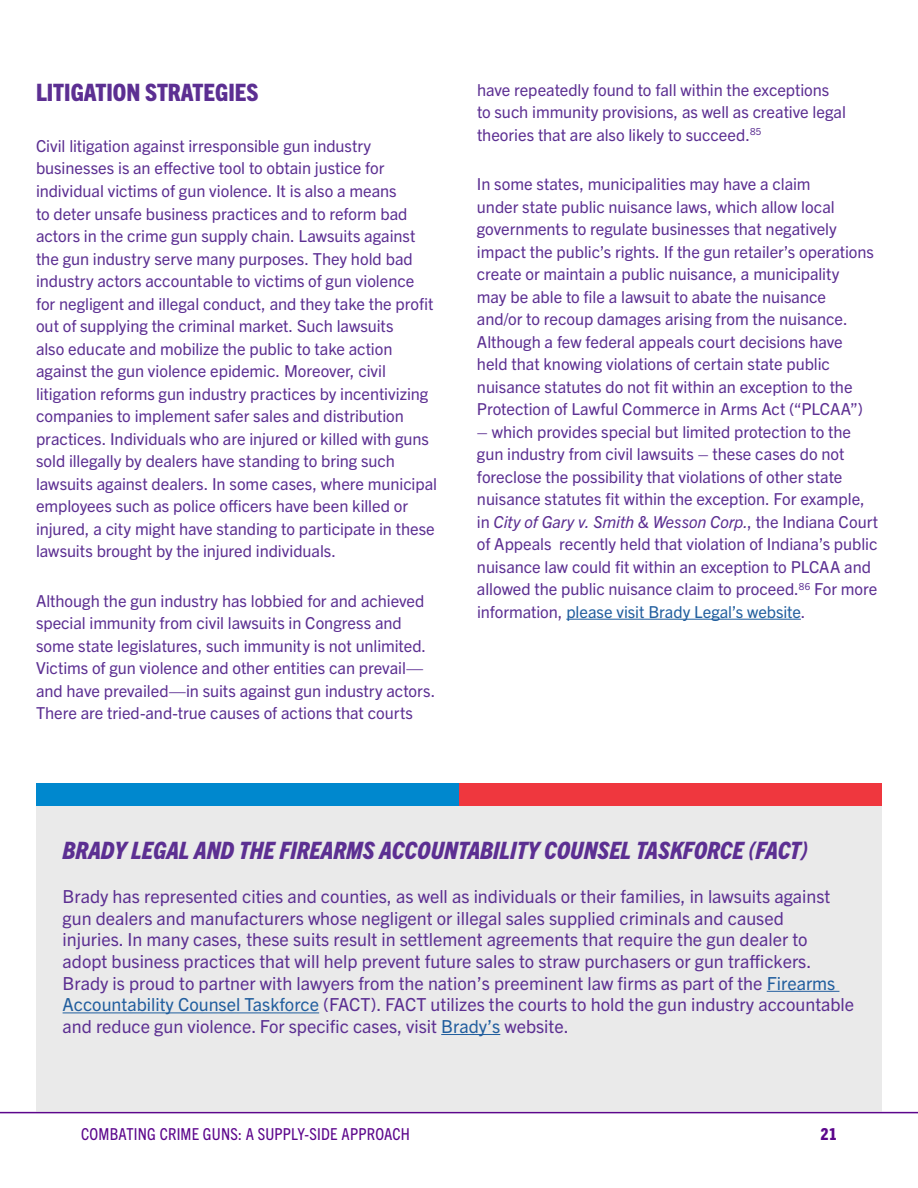
<style>
.page{position:relative;width:918px;height:1188px;background:#fff}
.page>*{position:absolute;margin:0;border:0;box-sizing:border-box;transform-origin:0 0}
.t1{font:italic 800 condensed 24px "Trade Gothic Next LT Pro";color:#5c2f92}
.t2{font:800 condensed 24px "Trade Gothic Next LT Pro";color:#5c2f92}
.t3{font:18px/21.6px "Trade Gothic Next LT Pro";color:#5c2f92}
.t4{font:16.5px/22.5px "Trade Gothic Next LT Pro";letter-spacing:-.005em;color:#5c2f92}
.t5{font:condensed 16.5px "Trade Gothic Next LT Pro";letter-spacing:.015em;color:#5c068c}
.t6{font:800 condensed 16.5px "Trade Gothic Next LT Pro";color:#5c068c}
.s1{font-style:italic}
.s2{color:#215e9e}
</style>
<div class="page">
<hr style="left:0;top:1112px;width:918px;height:1px;background:#5c068c">
<div style="left:36px;top:806px;width:846px;height:306px;background:#eaeaea"></div>
<hr style="left:767px;top:991px;width:72px;height:1px;background:#215e9e">
<hr style="left:63px;top:1012px;width:256px;height:1px;background:#215e9e">
<hr style="left:441px;top:1034px;width:59px;height:1px;background:#215e9e">
<hr style="left:566px;top:619px;width:235px;height:1px;background:#215e9e">
<div style="left:36px;top:783px;width:846px;height:23px;background:#0088ce"></div>
<div style="left:459px;top:783px;width:423px;height:23px;background:#ef373e"></div>
<h1 class="t2" style="left:36px;top:76px;width:224px">LITIGATION STRATEGIES</h1>
<p class="t4" style="left:36px;top:134px;width:403px">Civil litigation against irresponsible gun industry businesses is an effective tool to obtain justice for individual victims of gun violence. It is also a means<br>to deter unsafe business practices and to reform bad actors in the crime gun supply chain. Lawsuits against the gun industry serve many purposes. They hold bad industry actors accountable to victims of gun violence for negligent and illegal conduct, and they take the profit out of supplying the criminal market. Such lawsuits<br>also educate and mobilize the public to take action against the gun violence epidemic. Moreover, civil litigation reforms gun industry practices by incentivizing companies to implement safer sales and distribution practices. Individuals who are injured or killed with guns sold illegally by dealers have standing to bring such lawsuits against dealers. In some cases, where municipal employees such as police officers have been killed or injured, a city might have standing to participate in these lawsuits brought by the injured individuals.</p>
<p class="t4" style="left:36px;top:588px;width:401px">Although the gun industry has lobbied for and achieved special immunity from civil lawsuits in Congress and some state legislatures, such immunity is not unlimited.<br>Victims of gun violence and other entities can prevail— and have prevailed—in suits against gun industry actors.<br>There are tried-and-true causes of actions that courts</p>
<p class="t4" style="left:477px;top:77px;width:370px">have repeatedly found to fall within the exceptions to such immunity provisions, as well as creative legal theories that are also likely to succeed.<sup>85</sup></p>
<p class="t4" style="left:477px;top:172px;width:398px">In some states, municipalities may have a claim<br>under state public nuisance laws, which allow local governments to regulate businesses that negatively impact the public’s rights. If the gun retailer’s operations create or maintain a public nuisance, a municipality<br>may be able to file a lawsuit to abate the nuisance and/or to recoup damages arising from the nuisance.<br>Although a few federal appeals court decisions have held that knowing violations of certain state public nuisance statutes do not fit within an exception to the Protection of Lawful Commerce in Arms Act (“PLCAA”)</p>
<p class="t4" style="left:477px;top:419px;width:403px">– which provides special but limited protection to the gun industry from civil lawsuits – these cases do not foreclose the possibility that violations of other state nuisance statutes fit within the exception. For example, in <span class="s1">City of Gary v. Smith &amp; Wesson Corp.</span>, the Indiana Court of Appeals recently held that violation of Indiana’s public nuisance law could fit within an exception to PLCAA and allowed the public nuisance claim to proceed.<sup>86</sup> For more information, <span class="s2">please visit Brady Legal’s website</span>.</p>
<h1 class="t1" style="left:63px;top:834px;width:747px">BRADY LEGAL AND THE FIREARMS ACCOUNTABILITY COUNSEL TASKFORCE (FACT)</h1>
<p class="t3" style="left:63px;top:885px;width:793px">Brady has represented cities and counties, as well as individuals or their families, in lawsuits against gun dealers and manufacturers whose negligent or illegal sales supplied criminals and caused<br>injuries. In many cases, these suits result in settlement agreements that require the gun dealer to adopt business practices that will help prevent future sales to straw purchasers or gun traffickers.<br>Brady is proud to partner with lawyers from the nation’s preeminent law firms as part of the <span class="s2">Firearms Accountability Counsel Taskforce</span> (FACT). FACT utilizes the courts to hold the gun industry accountable and reduce gun violence. For specific cases, visit <span class="s2">Brady’s</span> website.</p>
<p class="t5" style="left:81px;top:1122px;width:331px">COMBATING CRIME GUNS: A SUPPLY-SIDE APPROACH</p>
<p class="t6" style="left:821px;top:1122px;width:18px">21</p>
</div>
